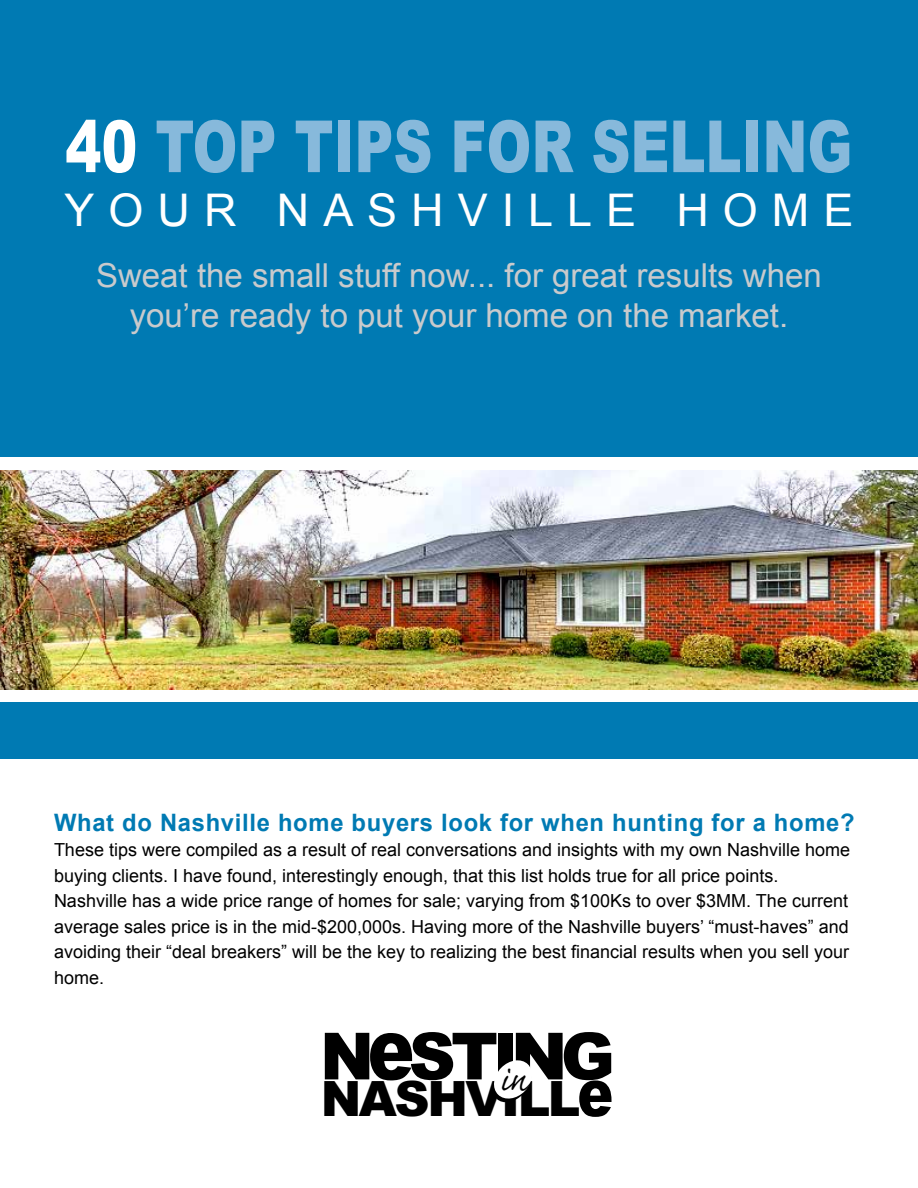
<style>
.page{position:relative;width:918px;height:1188px;background:#fff}
.page>*{position:absolute;margin:0;border:0;box-sizing:border-box;transform-origin:0 0}
.t1{font:900 72px "Arial";color:#87b9db;scale:.75 1}
.t2{font:900 65.1px "Arial";letter-spacing:-.085em;color:#000}
.t3{font:900 48.75px "Arial";letter-spacing:-.05em;color:#000}
.t4{font:45px "Arial";letter-spacing:.31em;color:#fff}
.t5{font:40.65px "Caflisch Script Pro";color:#000}
.t6{font:33px/39.6px "Arial";color:#c9cacc;text-align:center}
.t7{font:700 24px "Arial";letter-spacing:.03em;color:#007ab3}
.t8{font:18px/25.5px "Arial";color:#000}
.s1{color:#fff}
.s2{font-size:87.45px}
.s3{font-size:67.05px}
</style>
<div class="page">
<div style="left:0;top:0;width:918px;height:758px;background:#007ab3"></div>
<svg style="left:493px;top:1081px;width:38px;height:22px"></svg>
<div style="left:0;top:458px;width:918px;height:244px;background:#fff"></div>
<img style="left:0;top:471px;width:918px;height:218px">
<h1 class="t1" style="left:65px;top:94px;width:1051px"><span class="s1">40</span> TOP TIPS FOR SELLING</h1>
<h3 class="t4" style="left:65px;top:181px;width:790px">YOUR NASHVILLE HOME</h3>
<h3 class="t6" style="left:96px;top:256px;width:727px">Sweat the small stuff now... for great results when you’re ready to put your home on the market.</h3>
<h3 class="t7" style="left:54px;top:806px;width:802px">What do Nashville home buyers look for when hunting for a home?</h3>
<p class="t8" style="left:54px;top:837px;width:798px">These tips were compiled as a result of real conversations and insights with my own Nashville home buying clients. I have found, interestingly enough, that this list holds true for all price points.<br>Nashville has a wide price range of homes for sale; varying from $100Ks to over $3MM. The current average sales price is in the mid-$200,000s. Having more of the Nashville buyers’ “must-haves” and avoiding their “deal breakers” will be the key to realizing the best financial results when you sell your home.</p>
<h2 class="t2" style="left:320px;top:1009px;width:297px">N<span class="s2">e</span>STING</h2>
<h3 class="t3" style="left:321px;top:1063px;width:294px">NASHVILL<span class="s3">e</span></h3>
<h3 class="t5" style="left:500px;top:1059px;width:29px">in</h3>
</div>
